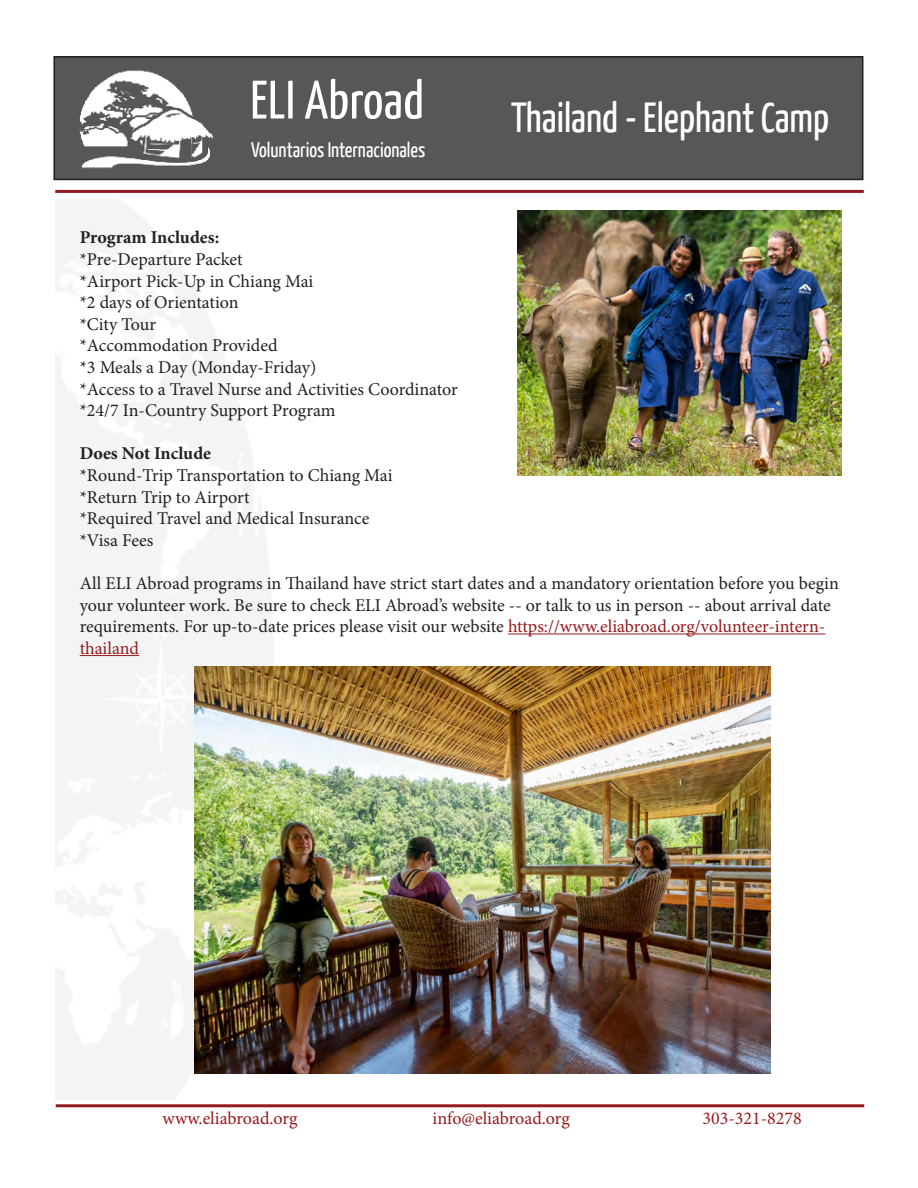
<style>
.page{position:relative;width:918px;height:1188px;background:#fff}
.page>*{position:absolute;margin:0;border:0;box-sizing:border-box;transform-origin:0 0}
.t1{font:54px "Yanone Kaffeesatz";letter-spacing:.01em;color:#fff}
.t2{font:42px "Yanone Kaffeesatz";color:#fff}
.t3{font:21px "Yanone Kaffeesatz";color:#fff}
.t4{font:18px/21.6px "Minion Pro";letter-spacing:-.005em;color:#231f20}
.t5{font:18px "Minion Pro";color:#961a1d}
.t6{font:700 18px "Minion Pro";color:#231f20}
.s1{color:#961a1d}
</style>
<div class="page">
<img style="left:55px;top:199px;width:221px;height:900px">
<div style="left:55px;top:190px;width:809px;height:3px;border:2px solid #961a1d"></div>
<div style="left:56px;top:1104px;width:808px;height:3px;border:2px solid #961a1d"></div>
<hr style="left:508px;top:634px;width:317px;height:1px;background:#961a1d">
<hr style="left:80px;top:655px;width:59px;height:1px;background:#961a1d">
<div style="left:54px;top:57px;width:809px;height:122px;background:#575756"></div>
<div style="left:53px;top:56px;width:810px;height:124px;border:2px solid #231f20"></div>
<img style="left:79px;top:70px;width:135px;height:99px">
<img style="left:517px;top:211px;width:324px;height:264px">
<img style="left:195px;top:666px;width:576px;height:407px">
<p class="t1" style="left:250px;top:67px;width:175px">ELI Abroad</p>
<p class="t3" style="left:251px;top:137px;width:176px">Voluntarios Internacionales</p>
<p class="t2" style="left:511px;top:92px;width:320px">Thailand - Elephant Camp</p>
<p class="t6" style="left:80px;top:225px;width:141px">Program Includes:</p>
<p class="t4" style="left:80px;top:248px;width:164px">*Pre-Departure Packet</p>
<p class="t4" style="left:80px;top:270px;width:235px">*Airport Pick-Up in Chiang Mai</p>
<p class="t4" style="left:80px;top:292px;width:161px">*2 days of Orientation</p>
<p class="t4" style="left:80px;top:313px;width:78px">*City Tour</p>
<p class="t4" style="left:80px;top:335px;width:199px">*Accommodation Provided</p>
<p class="t4" style="left:80px;top:356px;width:238px">*3 Meals a Day (Monday-Friday)</p>
<p class="t4" style="left:80px;top:378px;width:380px">*Access to a Travel Nurse and Activities Coordinator</p>
<p class="t4" style="left:80px;top:400px;width:257px">*24/7 In-Country Support Program</p>
<p class="t6" style="left:80px;top:441px;width:133px">Does Not Include</p>
<p class="t4" style="left:80px;top:464px;width:314px">*Round-Trip Transportation to Chiang Mai</p>
<p class="t4" style="left:80px;top:486px;width:171px">*Return Trip to Airport</p>
<p class="t4" style="left:80px;top:508px;width:291px">*Required Travel and Medical Insurance</p>
<p class="t4" style="left:80px;top:529px;width:75px">*Visa Fees</p>
<p class="t4" style="left:80px;top:572px;width:761px">All ELI Abroad programs in Thailand have strict start dates and a mandatory orientation before you begin your volunteer work. Be sure to check ELI Abroad’s website -- or talk to us in person -- about arrival date requirements. For up-to-date prices please visit our website <span class="s1">https://www.eliabroad.org/volunteer-intern&shy;thailand</span></p>
<p class="t5" style="left:163px;top:1107px;width:136px">www.eliabroad.org</p>
<p class="t5" style="left:433px;top:1107px;width:139px">info@eliabroad.org</p>
<p class="t5" style="left:703px;top:1107px;width:101px">303-321-8278</p>
</div>
